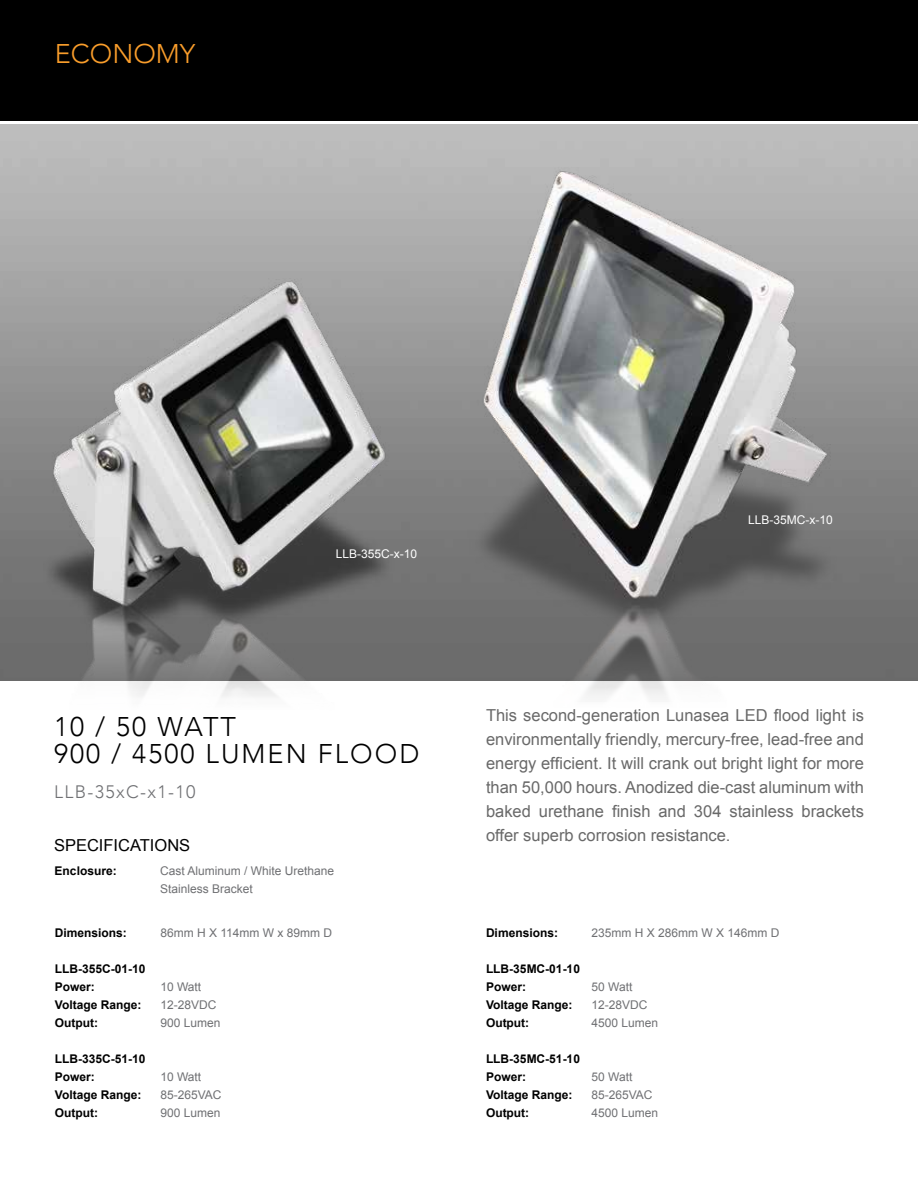
<style>
.page{position:relative;width:918px;height:1188px;background:#fff}
.page>*{position:absolute;margin:0;border:0;box-sizing:border-box;transform-origin:0 0}
.t1{font:300 27px/27px "Avenir";letter-spacing:.075em;color:#000}
.t2{font:300 27px "Avenir";color:#f99d2b}
.t3{font:300 18px "Avenir";letter-spacing:.075em;color:#6f7073}
.t4{font:16.5px/24px "Arial";color:#696969;text-align:justify}
.t5{font:16.5px "Arial";color:#000}
.t6{font:700 12px/18px "Arial";color:#000}
.t7{font:12px/18px "Arial";color:#6f7073}
.t8{font:12px "Arial";color:#fff}
</style>
<div class="page">
<div style="left:0;top:0;width:918px;height:122px;background:#000"></div>
<img style="left:459px;top:149px;width:399px;height:549px">
<img style="left:44px;top:278px;width:353px;height:419px">
<h1 class="t2" style="left:55px;top:37px;width:142px">ECONOMY</h1>
<p class="t8" style="left:336px;top:546px;width:83px">LLB-355C-x-10</p>
<p class="t8" style="left:748px;top:512px;width:86px">LLB-35MC-x-10</p>
<h1 class="t1" style="left:54px;top:713px;width:367px">10 / 50 WATT<br>900 / 4500 LUMEN FLOOD</h1>
<p class="t4" style="left:486px;top:703px;width:379px">This second-generation Lunasea LED flood light is environmentally friendly, mercury-free, lead-free and energy efficient. It will crank out bright light for more than 50,000 hours. Anodized die-cast aluminum with baked urethane finish and 304 stainless brackets offer superb corrosion resistance.</p>
<p class="t3" style="left:54px;top:782px;width:143px">LLB-35xC-x1-10</p>
<p class="t5" style="left:54px;top:835px;width:138px">SPECIFICATIONS</p>
<p class="t6" style="left:55px;top:862px;width:64px">Enclosure:</p>
<p class="t7" style="left:160px;top:862px;width:176px">Cast Aluminum / White Urethane<br>Stainless Bracket</p>
<p class="t6" style="left:55px;top:924px;width:74px">Dimensions:</p>
<p class="t6" style="left:55px;top:960px;width:92px">LLB-355C-01-10<br>Power:<br>Voltage Range:<br>Output:</p>
<p class="t6" style="left:55px;top:1050px;width:92px">LLB-335C-51-10<br>Power:<br>Voltage Range:<br>Output:</p>
<p class="t7" style="left:160px;top:924px;width:173px">86mm H X 114mm W x 89mm D</p>
<p class="t7" style="left:160px;top:978px;width:62px">10 Watt<br>12-28VDC<br>900 Lumen</p>
<p class="t7" style="left:160px;top:1068px;width:63px">10 Watt<br>85-265VAC<br>900 Lumen</p>
<p class="t6" style="left:486px;top:924px;width:74px">Dimensions:</p>
<p class="t6" style="left:486px;top:960px;width:96px">LLB-35MC-01-10<br>Power:<br>Voltage Range:<br>Output:</p>
<p class="t6" style="left:486px;top:1050px;width:96px">LLB-35MC-51-10<br>Power:<br>Voltage Range:<br>Output:</p>
<p class="t7" style="left:591px;top:924px;width:190px">235mm H X 286mm W X 146mm D</p>
<p class="t7" style="left:591px;top:978px;width:68px">50 Watt<br>12-28VDC<br>4500 Lumen</p>
<p class="t7" style="left:591px;top:1068px;width:68px">50 Watt<br>85-265VAC<br>4500 Lumen</p>
</div>
